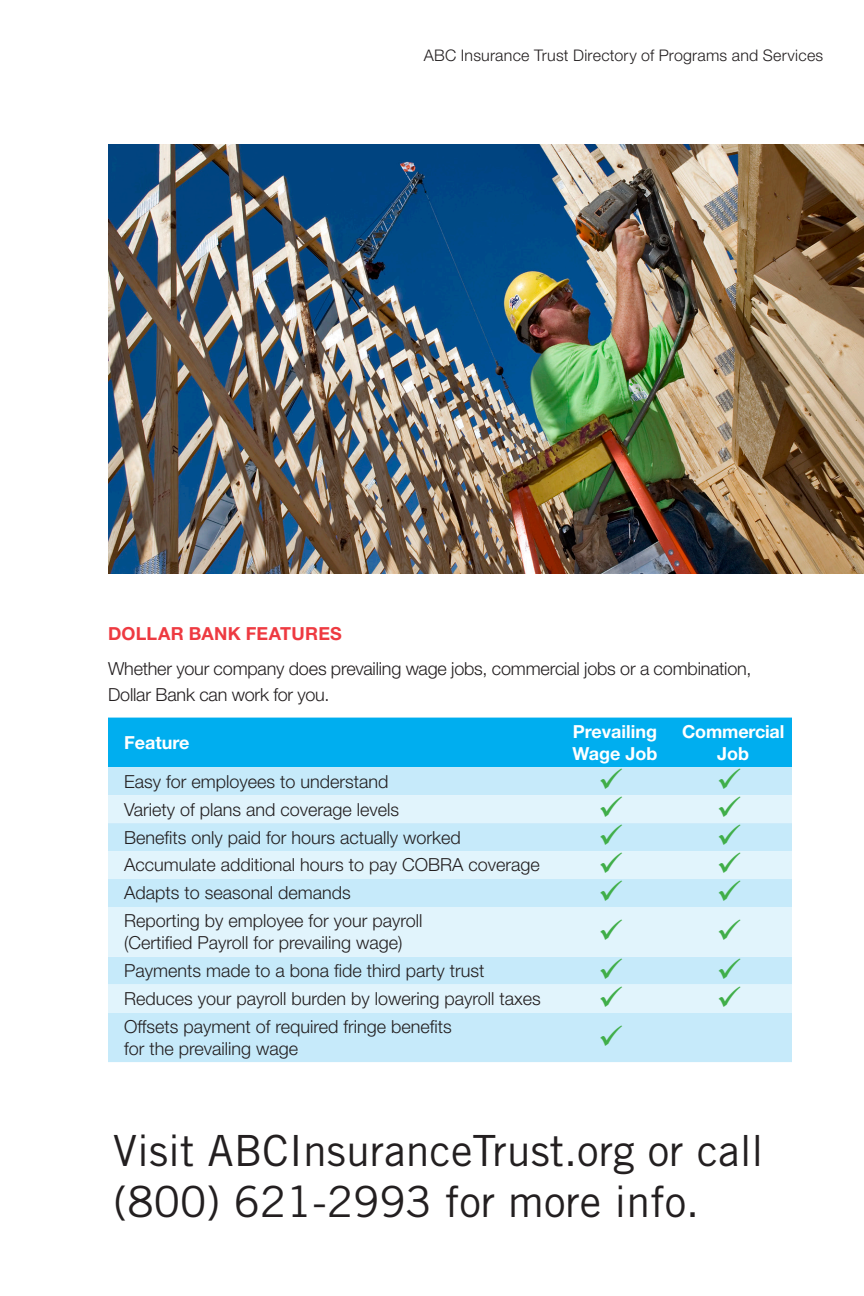
<style>
.page{position:relative;width:864px;height:1296px;background:#fff}
.page>*{position:absolute;margin:0;border:0;box-sizing:border-box;transform-origin:0 0}
.t1{font:43px/51.6px "Trade Gothic LT Std";color:#231f20}
.body{font:300 18px/21.6px "Helvetica Neue LT Std";color:#231f20}
.t2{font:700 18px/21.6px "Helvetica Neue LT Std";color:#fff}
.t3{font:700 18px "Helvetica Neue LT Std";letter-spacing:.015em;color:#ee3a41}
.body-2{font:300 16px "Helvetica Neue LT Std";letter-spacing:.015em;color:#231f20}
</style>
<div class="page">
<img style="left:108px;top:144px;width:756px;height:429px">
<div style="left:108px;top:790px;width:684px;height:272px;background:#c6eafa"></div>
<svg style="left:108px;top:795px;width:684px;height:218px;background:#d6f0fb"></svg>
<svg style="left:108px;top:718px;width:684px;height:72px;background:#3fc1f2"></svg>
<svg style="left:600px;top:797px;width:22px;height:21px"></svg>
<svg style="left:719px;top:797px;width:21px;height:21px"></svg>
<svg style="left:600px;top:825px;width:22px;height:20px"></svg>
<svg style="left:719px;top:825px;width:21px;height:20px"></svg>
<svg style="left:600px;top:853px;width:22px;height:20px"></svg>
<svg style="left:719px;top:853px;width:21px;height:20px"></svg>
<svg style="left:600px;top:880px;width:22px;height:21px"></svg>
<svg style="left:719px;top:880px;width:21px;height:21px"></svg>
<svg style="left:600px;top:919px;width:22px;height:21px"></svg>
<svg style="left:719px;top:919px;width:21px;height:21px"></svg>
<svg style="left:600px;top:958px;width:22px;height:21px"></svg>
<svg style="left:719px;top:958px;width:21px;height:21px"></svg>
<svg style="left:600px;top:986px;width:22px;height:21px"></svg>
<svg style="left:719px;top:986px;width:21px;height:21px"></svg>
<svg style="left:600px;top:1025px;width:22px;height:21px"></svg>
<p class="body-2" style="left:424px;top:46px;width:401px">ABC Insurance Trust Directory of Programs and Services</p>
<p class="t3" style="left:108px;top:622px;width:235px">DOLLAR BANK FEATURES</p>
<p class="body" style="left:108px;top:655px;width:645px;line-height:26px">Whether your company does prevailing wage jobs, commercial jobs or a combination,<br>Dollar Bank can work for you.</p>
<p class="t2" style="left:124px;top:731px;width:67px">Feature</p>
<p class="t2" style="left:572px;top:720px;width:86px">Prevailing<br>Wage Job</p>
<p class="t2" style="left:682px;top:720px;width:104px;text-align:center">Commercial<br>Job</p>
<p class="body" style="left:124px;top:770px;width:266px">Easy for employees to understand</p>
<p class="body" style="left:124px;top:798px;width:277px">Variety of plans and coverage levels</p>
<p class="body" style="left:124px;top:826px;width:338px">Benefits only paid for hours actually worked</p>
<p class="body" style="left:124px;top:854px;width:417px">Accumulate additional hours to pay COBRA coverage</p>
<p class="body" style="left:124px;top:882px;width:228px">Adapts to seasonal demands</p>
<p class="body" style="left:124px;top:910px;width:300px">Reporting by employee for your payroll (Certified Payroll for prevailing wage)</p>
<p class="body" style="left:124px;top:959px;width:362px">Payments made to a bona fide third party trust</p>
<p class="body" style="left:124px;top:987px;width:418px">Reduces your payroll burden by lowering payroll taxes</p>
<p class="body" style="left:124px;top:1015px;width:329px">Offsets payment of required fringe benefits for the prevailing wage</p>
<p class="t1" style="left:113px;top:1124px;width:652px">Visit ABCInsuranceTrust.org or call (800) 621-2993 for more info.</p>
</div>
